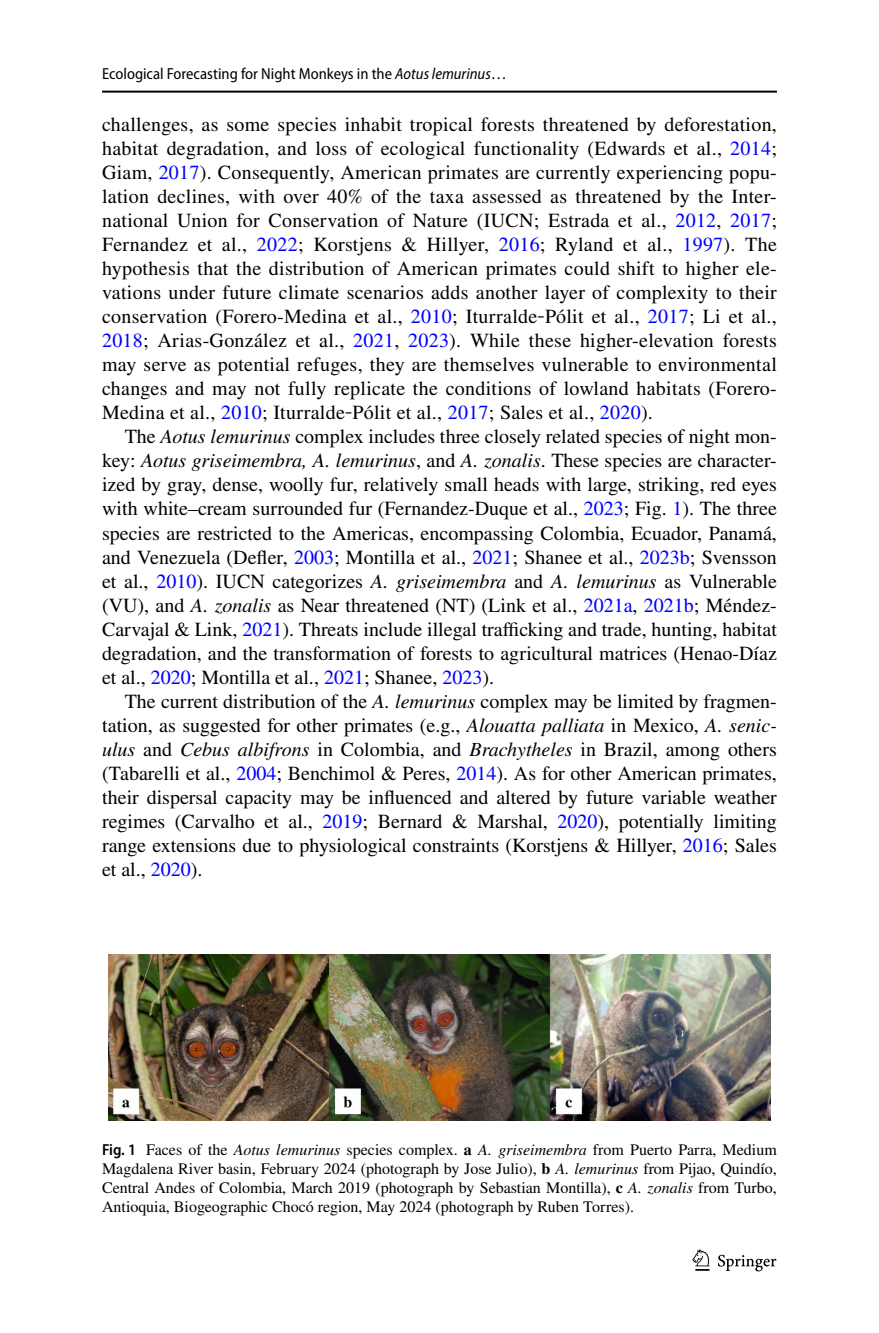
<style>
.page{position:relative;width:879px;height:1333px;background:#fff}
.page>*{position:absolute;margin:0;border:0;box-sizing:border-box;transform-origin:0 0}
.t1{font:20px/24px "STIX";color:#000;text-align:justify}
.t2{font:16px/19px "STIX";color:#000;text-align:justify}
.t3{font:16px "Myriad Pro Semi Cn 3";color:#000}
.s1{font-family:"Myriad Pro";font-style:italic;font-stretch:semi-condensed}
.s2{color:#00f}
.s3{font-family:"Code 2000"}
.s4{font-style:italic}
.s5{font-family:"Myriad Pro";font-weight:600;font-stretch:semi-condensed}
.s6{font-weight:700}
</style>
<div class="page">
<hr style="left:102px;top:91px;width:675px;height:2px;background:#000">
<svg style="left:692px;top:1249px;width:17px;height:21px"></svg>
<svg style="left:718px;top:1254px;width:58px;height:17px"></svg>
<img style="left:108px;top:954px;width:662px;height:166px">
<p class="t3" style="left:102px;top:65px;width:406px">Ecological Forecasting for Night Monkeys in the <span class="s1">Aotus lemurinus</span>…</p>
<p class="t1" style="left:102px;top:114px;width:676px">challenges, as some species inhabit tropical forests threatened by deforestation, habitat degradation, and loss of ecological functionality (Edwards et al., <span class="s2">2014</span>; Giam, <span class="s2">2017</span>). Consequently, American primates are currently experiencing popu&shy;lation declines, with over 40% of the taxa assessed as threatened by the Inter&shy;national Union for Conservation of Nature (IUCN; Estrada et al., <span class="s2">2012</span>, <span class="s2">2017</span>; Fernandez et al., <span class="s2">2022</span>; Korstjens &amp; Hillyer, <span class="s2">2016</span>; Ryland et al., <span class="s2">1997</span>). The hypothesis that the distribution of American primates could shift to higher ele&shy;vations under future climate scenarios adds another layer of complexity to their conservation (Forero-Medina et al., <span class="s2">2010</span>; Iturralde<span class="s3">‐</span>Pólit et al., <span class="s2">2017</span>; Li et al., <span class="s2">2018</span>; Arias-González et al., <span class="s2">2021</span>, <span class="s2">2023</span>). While these higher-elevation forests may serve as potential refuges, they are themselves vulnerable to environmental changes and may not fully replicate the conditions of lowland habitats (Forero-Medina et al., <span class="s2">2010</span>; Iturralde<span class="s3">‐</span>Pólit et al., <span class="s2">2017</span>; Sales et al., <span class="s2">2020</span>).</p>
<p class="t1" style="left:102px;top:426px;width:676px;text-indent:23px">The <span class="s4">Aotus lemurinus</span> complex includes three closely related species of night mon&shy;key: <span class="s4">Aotus griseimembra, A. lemurinus</span>, and <span class="s4">A. zonalis</span>. These species are character&shy;ized by gray, dense, woolly fur, relatively small heads with large, striking, red eyes with white–cream surrounded fur (Fernandez-Duque et al., <span class="s2">2023</span>; Fig. <span class="s2">1</span>). The three species are restricted to the Americas, encompassing Colombia, Ecuador, Panamá, and Venezuela (Defler, <span class="s2">2003</span>; Montilla et al., <span class="s2">2021</span>; Shanee et al., <span class="s2">2023b</span>; Svensson et al., <span class="s2">2010</span>). IUCN categorizes <span class="s4">A. griseimembra</span> and <span class="s4">A. lemurinus</span> as Vulnerable (VU), and <span class="s4">A. zonalis</span> as Near threatened (NT) (Link et al., <span class="s2">2021a</span>, <span class="s2">2021b</span>; Méndez-Carvajal &amp; Link, <span class="s2">2021</span>). Threats include illegal trafficking and trade, hunting, habitat degradation, and the transformation of forests to agricultural matrices (Henao-Díaz et al., <span class="s2">2020</span>; Montilla et al., <span class="s2">2021</span>; Shanee, <span class="s2">2023</span>).</p>
<p class="t1" style="left:102px;top:690px;width:676px;text-indent:23px">The current distribution of the <span class="s4">A. lemurinus</span> complex may be limited by fragmen&shy;tation, as suggested for other primates (e.g., <span class="s4">Alouatta palliata</span> in Mexico, <span class="s4">A. senic&shy;ulus</span> and <span class="s4">Cebus albifrons</span> in Colombia, and <span class="s4">Brachytheles</span> in Brazil, among others (Tabarelli et al., <span class="s2">2004</span>; Benchimol &amp; Peres, <span class="s2">2014</span>). As for other American primates, their dispersal capacity may be influenced and altered by future variable weather regimes (Carvalho et al., <span class="s2">2019</span>; Bernard &amp; Marshal, <span class="s2">2020</span>), potentially limiting range extensions due to physiological constraints (Korstjens &amp; Hillyer, <span class="s2">2016</span>; Sales et al., <span class="s2">2020</span>).</p>
<p class="t2" style="left:102px;top:1141px;width:676px"><span class="s5">Fig. 1</span> Faces of the <span class="s4">Aotus lemurinus</span> species complex. <span class="s6">a</span> <span class="s4">A. griseimembra</span> from Puerto Parra, Medium Magdalena River basin, February 2024 (photograph by Jose Julio), <span class="s6">b</span> <span class="s4">A. lemurinus</span> from Pijao, Quindío, Central Andes of Colombia, March 2019 (photograph by Sebastian Montilla), <span class="s6">c</span> <span class="s4">A. zonalis</span> from Turbo, Antioquia, Biogeographic Chocó region, May 2024 (photograph by Ruben Torres).</p>
</div>
